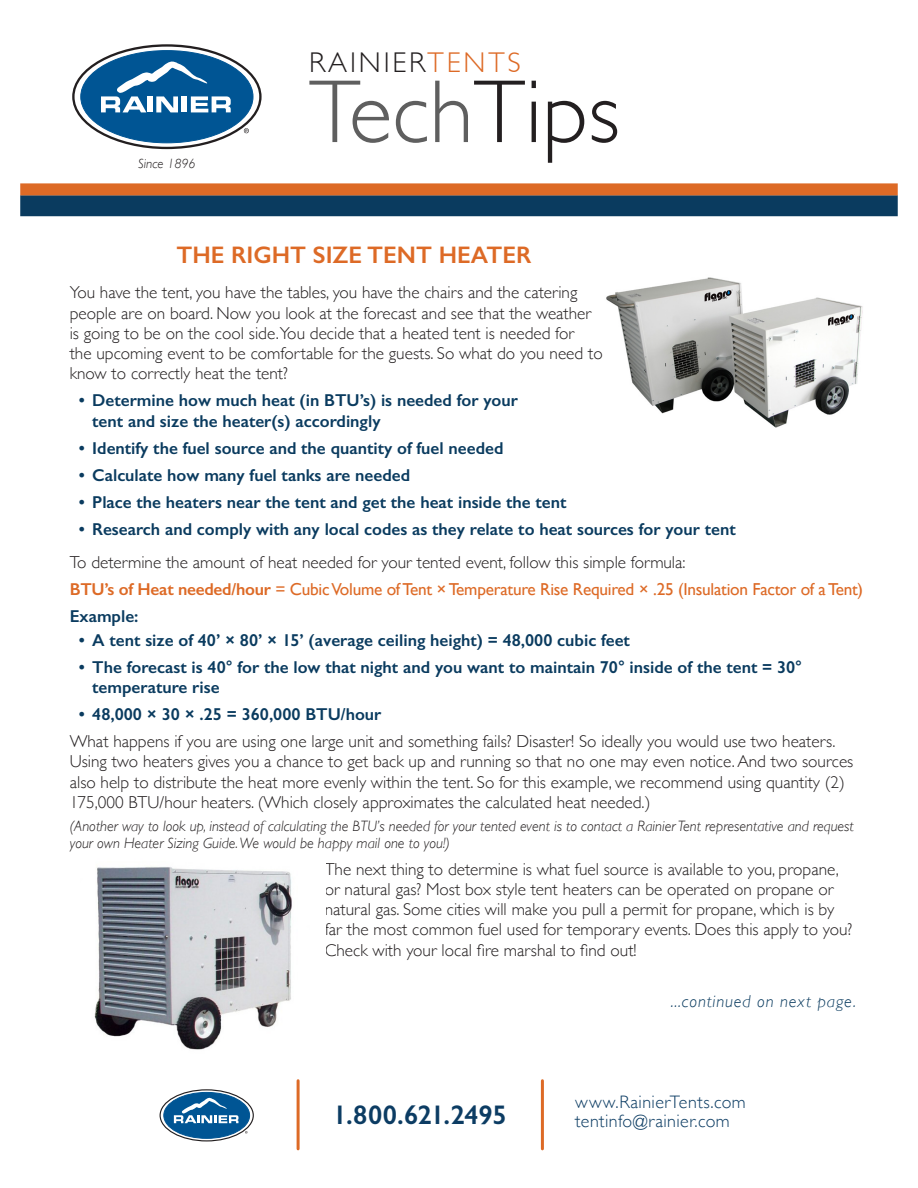
<style>
.page{position:relative;width:918px;height:1188px;background:#fff}
.page>*{position:absolute;margin:0;border:0;box-sizing:border-box;transform-origin:0 0}
.t1{font:300 90px "Gill Sans";color:#5f5f5f}
.t2{font:300 28.5px "Gill Sans";letter-spacing:.1em;color:#231f20}
.t3{font:600 27px "Gill Sans";letter-spacing:-.015em;color:#0c3c63}
.t4{font:600 24px "Gill Sans";color:#dd6a26}
.t5{font:300 18px "Gill Sans";letter-spacing:.025em;color:#0c3c63}
.t6{font:300 17.25px/20.2px "Gill Sans";color:#231f20}
.t7{font:600 17.25px/20.2px "Gill Sans";color:#0a3b5f}
.t8{font:17.25px "Gill Sans";letter-spacing:-.015em;color:#dd6a26}
.t9{font:italic 300 17.25px "Gill Sans";letter-spacing:.05em;color:#0a3b5f}
.t10{font:italic 300 15px/16.5px "Gill Sans";color:#231f20}
.t11{font:italic 300 13.5px "Gill Sans";color:#231f20}
.s1{color:#dd6a26}
.s2{color:#231f20}
.s3{font-weight:600}
</style>
<div class="page">
<div style="left:20px;top:195px;width:878px;height:21px;background:#0a3b5f"></div>
<div style="left:20px;top:183px;width:878px;height:12px;background:#dd6a26"></div>
<svg style="left:73px;top:45px;width:187px;height:103px"></svg>
<div style="left:81px;top:51px;width:172px;height:92px;background:#005594;border-radius:50%"></div>
<svg style="left:101px;top:61px;width:130px;height:51px"></svg>
<svg style="left:244px;top:128px;width:5px;height:5px"></svg>
<img style="left:606px;top:277px;width:257px;height:151px">
<img style="left:94px;top:867px;width:198px;height:183px">
<hr style="left:297px;top:1081px;width:3px;height:68px;background:#dd6a26">
<hr style="left:541px;top:1081px;width:3px;height:68px;background:#dd6a26">
<svg style="left:160px;top:1090px;width:93px;height:51px"></svg>
<div style="left:160px;top:1089px;width:94px;height:52px;border:1px solid #231f20;border-radius:50%"></div>
<div style="left:164px;top:1092px;width:86px;height:46px;background:#005594;border-radius:50%"></div>
<div style="left:164px;top:1092px;width:86px;height:47px;border:1px solid #005594;border-radius:50%"></div>
<svg style="left:174px;top:1098px;width:64px;height:25px"></svg>
<p class="t11" style="left:138px;top:156px;width:59px">Since 1896</p>
<p class="t2" style="left:309px;top:40px;width:213px">RAINIER<span class="s1">TENTS</span></p>
<p class="t1" style="left:309px;top:42px;width:312px">Tech<span class="s2">Tips</span></p>
<p class="t4" style="left:176px;top:240px;width:357px">THE RIGHT SIZE TENT HEATER</p>
<p class="t6" style="left:70px;top:282px;width:534px">You have the tent, you have the tables, you have the chairs and the catering people are on board. Now you look at the forecast and see that the weather is going to be on the cool side.You decide that a heated tent is needed for<br>the upcoming event to be comfortable for the guests. So what do you need to know to correctly heat the tent?</p>
<p class="t7" style="left:92px;top:390px;width:427px;text-indent:-14px">• Determine how much heat (in BTU’s) is needed for your tent and size the heater(s) accordingly</p>
<p class="t7" style="left:79px;top:437px;width:426px">• Identify the fuel source and the quantity of fuel needed</p>
<p class="t7" style="left:79px;top:464px;width:333px">• Calculate how many fuel tanks are needed</p>
<p class="t7" style="left:79px;top:491px;width:489px">• Place the heaters near the tent and get the heat inside the tent</p>
<p class="t7" style="left:79px;top:518px;width:659px">• Research and comply with any local codes as they relate to heat sources for your tent</p>
<p class="t6" style="left:70px;top:552px;width:617px">To determine the amount of heat needed for your tented event, follow this simple formula:</p>
<p class="t8" style="left:70px;top:579px;width:795px"><span class="s3">BTU’s of Heat needed/hour</span> = Cubic Volume of Tent × Temperature Rise Required × .25 (Insulation Factor of a Tent)</p>
<p class="t7" style="left:70px;top:606px;width:70px">Example:</p>
<p class="t7" style="left:79px;top:630px;width:553px">• A tent size of 40’ × 80’ × 15’ (average ceiling height) = 48,000 cubic feet</p>
<p class="t7" style="left:92px;top:657px;width:711px;text-indent:-13px">• The forecast is 40° for the low that night and you want to maintain 70° inside of the tent = 30° temperature rise</p>
<p class="t7" style="left:79px;top:704px;width:304px">• 48,000 × 30 × .25 = 360,000 BTU/hour</p>
<p class="t6" style="left:70px;top:730px;width:785px">What happens if you are using one large unit and something fails? Disaster! So ideally you would use two heaters.<br>Using two heaters gives you a chance to get back up and running so that no one may even notice. And two sources also help to distribute the heat more evenly within the tent. So for this example, we recommend using quantity (2)<br>175,000 BTU/hour heaters. (Which closely approximates the calculated heat needed.)</p>
<p class="t10" style="left:70px;top:818px;width:786px">(Another way to look up, instead of calculating the BTU’s needed for your tented event is to contact a Rainier Tent representative and request your own Heater Sizing Guide. We would be happy mail one to you!)</p>
<p class="t6" style="left:325px;top:858px;width:529px">The next thing to determine is what fuel source is available to you, propane, or natural gas? Most box style tent heaters can be operated on propane or natural gas. Some cities will make you pull a permit for propane, which is by far the most common fuel used for temporary events. Does this apply to you?<br>Check with your local fire marshal to find out!</p>
<p class="t9" style="left:671px;top:992px;width:187px">...continued on next page.</p>
<p class="t3" style="left:333px;top:1098px;width:175px">1.800.621.2495</p>
<p class="t5" style="left:575px;top:1087px;width:172px">www.RainierTents.com</p>
<p class="t5" style="left:575px;top:1107px;width:156px">tentinfo@rainier.com</p>
</div>
